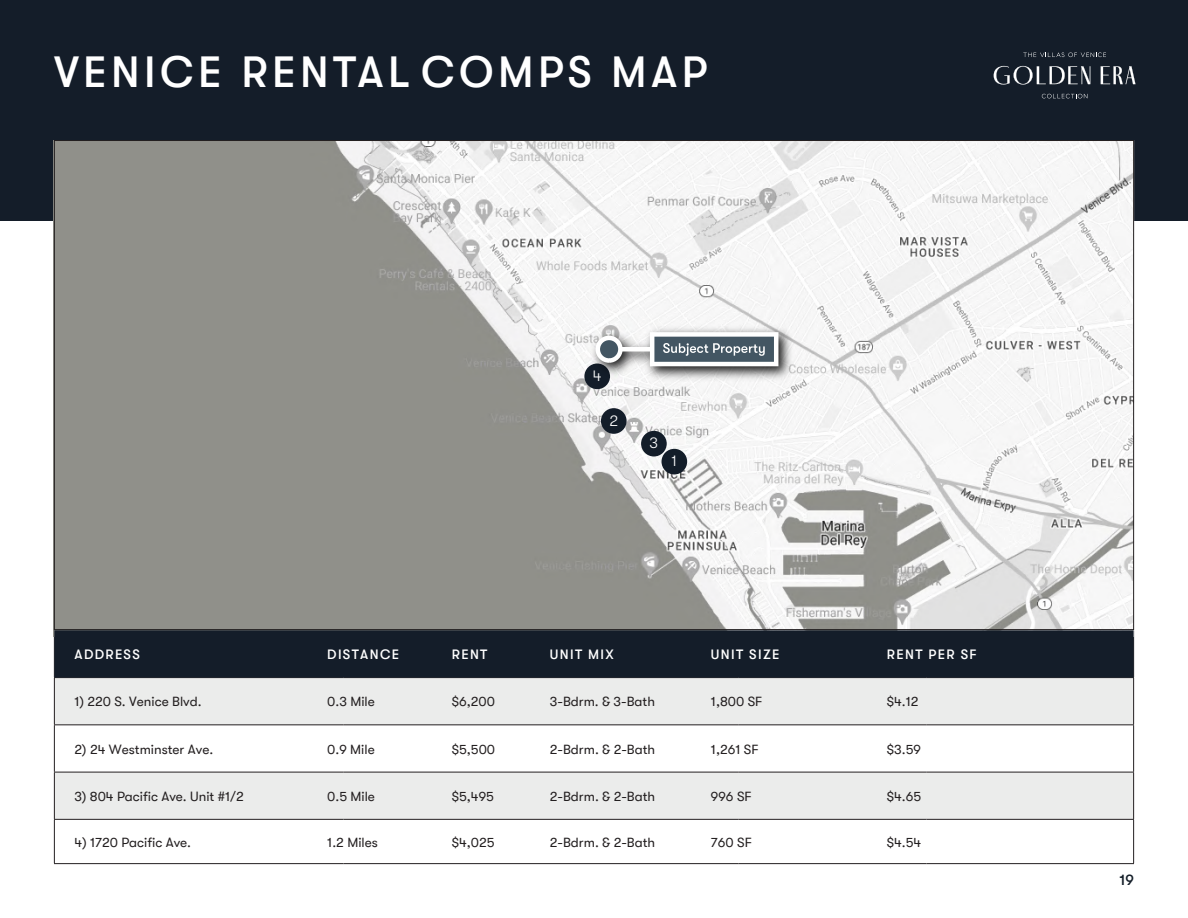
<style>
.page{position:relative;width:1188px;height:918px;background:#fff}
.page>*{position:absolute;margin:0;border:0;box-sizing:border-box;transform-origin:0 0}
.t1{font:500 43.5px "GT Walsheim Pro";letter-spacing:.1em;color:#fff}
.t2{font:300 15.45px "GT Walsheim Pro";color:#fff}
.t3{font:500 15px "GT Walsheim Pro";color:#141e29}
.t4{font:13.5px "GT Walsheim Pro";color:#231f20}
.t5{font:500 13.5px "GT Walsheim Pro";letter-spacing:.1em;color:#fff}
</style>
<div class="page">
<div style="left:0;top:0;width:1188px;height:220px;background:#141d29"></div>
<svg style="left:55px;top:678px;width:1078px;height:141px;fill:#ebeceb"></svg>
<hr style="left:54px;top:678px;width:1px;height:46px;background:#231f20">
<hr style="left:54px;top:724px;width:289px;height:1px;background:#231f20">
<hr style="left:54px;top:725px;width:1px;height:47px;background:#231f20">
<hr style="left:343px;top:724px;width:197px;height:1px;background:#231f20">
<hr style="left:540px;top:724px;width:199px;height:1px;background:#231f20">
<hr style="left:739px;top:724px;width:188px;height:1px;background:#231f20">
<hr style="left:927px;top:724px;width:207px;height:1px;background:#231f20">
<hr style="left:54px;top:772px;width:289px;height:1px;background:#231f20">
<hr style="left:54px;top:772px;width:1px;height:47px;background:#231f20">
<hr style="left:343px;top:772px;width:197px;height:1px;background:#231f20">
<hr style="left:540px;top:772px;width:199px;height:1px;background:#231f20">
<hr style="left:739px;top:772px;width:188px;height:1px;background:#231f20">
<hr style="left:927px;top:772px;width:207px;height:1px;background:#231f20">
<hr style="left:54px;top:819px;width:289px;height:1px;background:#231f20">
<hr style="left:54px;top:820px;width:1px;height:43px;background:#231f20">
<hr style="left:343px;top:819px;width:197px;height:1px;background:#231f20">
<hr style="left:540px;top:819px;width:199px;height:1px;background:#231f20">
<hr style="left:739px;top:819px;width:188px;height:1px;background:#231f20">
<hr style="left:927px;top:819px;width:207px;height:1px;background:#231f20">
<hr style="left:54px;top:863px;width:289px;height:1px;background:#231f20">
<hr style="left:343px;top:863px;width:197px;height:1px;background:#231f20">
<hr style="left:540px;top:863px;width:199px;height:1px;background:#231f20">
<hr style="left:739px;top:863px;width:188px;height:1px;background:#231f20">
<hr style="left:927px;top:863px;width:207px;height:1px;background:#231f20">
<hr style="left:1133px;top:678px;width:1px;height:46px;background:#231f20">
<hr style="left:1133px;top:725px;width:1px;height:47px;background:#231f20">
<hr style="left:1133px;top:772px;width:1px;height:47px;background:#231f20">
<hr style="left:1133px;top:820px;width:1px;height:43px;background:#231f20">
<svg style="left:994px;top:66px;width:96px;height:19px"></svg>
<svg style="left:1101px;top:66px;width:35px;height:18px"></svg>
<svg style="left:1042px;top:94px;width:45px;height:4px"></svg>
<svg style="left:1023px;top:52px;width:83px;height:5px"></svg>
<img style="left:56px;top:140px;width:1079px;height:497px">
<div style="left:54px;top:630px;width:1080px;height:48px;background:#141d29"></div>
<div style="left:662px;top:449px;width:25px;height:25px;background:#131d29;border-radius:50%"></div>
<div style="left:601px;top:408px;width:26px;height:26px;background:#131d29;border-radius:50%"></div>
<div style="left:641px;top:431px;width:26px;height:25px;background:#131d29;border-radius:50%"></div>
<div style="left:584px;top:364px;width:26px;height:25px;background:#131d29;border-radius:50%"></div>
<img style="left:586px;top:323px;width:211px;height:61px">
<hr style="left:609px;top:347px;width:54px;height:4px;background:#fff">
<svg style="left:596px;top:336px;width:27px;height:27px"></svg>
<svg style="left:650px;top:332px;width:128px;height:34px"></svg>
<h1 class="t1" style="left:54px;top:48px;width:655px">VENICE RENTAL COMPS MAP</h1>
<p class="t2" style="left:593px;top:367px;width:10px">4</p>
<p class="t2" style="left:609px;top:412px;width:10px">2</p>
<p class="t2" style="left:650px;top:435px;width:10px">3</p>
<p class="t2" style="left:672px;top:453px;width:7px">1</p>
<p class="t5" style="left:75px;top:647px;width:67px">ADDRESS</p>
<p class="t5" style="left:327px;top:647px;width:73px">DISTANCE</p>
<p class="t5" style="left:452px;top:647px;width:37px">RENT</p>
<p class="t5" style="left:550px;top:647px;width:66px">UNIT MIX</p>
<p class="t5" style="left:711px;top:647px;width:70px">UNIT SIZE</p>
<p class="t5" style="left:887px;top:647px;width:91px">RENT PER SF</p>
<p class="t4" style="left:75px;top:694px;width:128px">1) 220 S. Venice Blvd.</p>
<p class="t4" style="left:75px;top:741px;width:140px">2) 24 Westminster Ave.</p>
<p class="t4" style="left:75px;top:789px;width:171px">3) 804 Pacific Ave. Unit #1/2</p>
<p class="t4" style="left:75px;top:835px;width:118px">4) 1720 Pacific Ave.</p>
<p class="t4" style="left:327px;top:694px;width:49px">0.3 Mile</p>
<p class="t4" style="left:327px;top:741px;width:49px">0.9 Mile</p>
<p class="t4" style="left:327px;top:789px;width:49px">0.5 Mile</p>
<p class="t4" style="left:327px;top:835px;width:52px">1.2 Miles</p>
<p class="t4" style="left:452px;top:694px;width:45px">$6,200</p>
<p class="t4" style="left:452px;top:741px;width:45px">$5,500</p>
<p class="t4" style="left:452px;top:789px;width:44px">$5,495</p>
<p class="t4" style="left:452px;top:835px;width:44px">$4,025</p>
<p class="t4" style="left:550px;top:694px;width:107px">3-Bdrm. &amp; 3-Bath</p>
<p class="t4" style="left:550px;top:741px;width:107px">2-Bdrm. &amp; 2-Bath</p>
<p class="t4" style="left:550px;top:789px;width:107px">2-Bdrm. &amp; 2-Bath</p>
<p class="t4" style="left:550px;top:835px;width:107px">2-Bdrm. &amp; 2-Bath</p>
<p class="t4" style="left:711px;top:694px;width:53px">1,800 SF</p>
<p class="t4" style="left:711px;top:741px;width:49px">1,261 SF</p>
<p class="t4" style="left:711px;top:789px;width:42px">996 SF</p>
<p class="t4" style="left:711px;top:835px;width:42px">760 SF</p>
<p class="t4" style="left:887px;top:694px;width:33px">$4.12</p>
<p class="t4" style="left:887px;top:741px;width:36px">$3.59</p>
<p class="t4" style="left:887px;top:789px;width:36px">$4.65</p>
<p class="t4" style="left:887px;top:835px;width:36px">$4.54</p>
<p class="t3" style="left:1120px;top:871px;width:16px">19</p>
</div>
